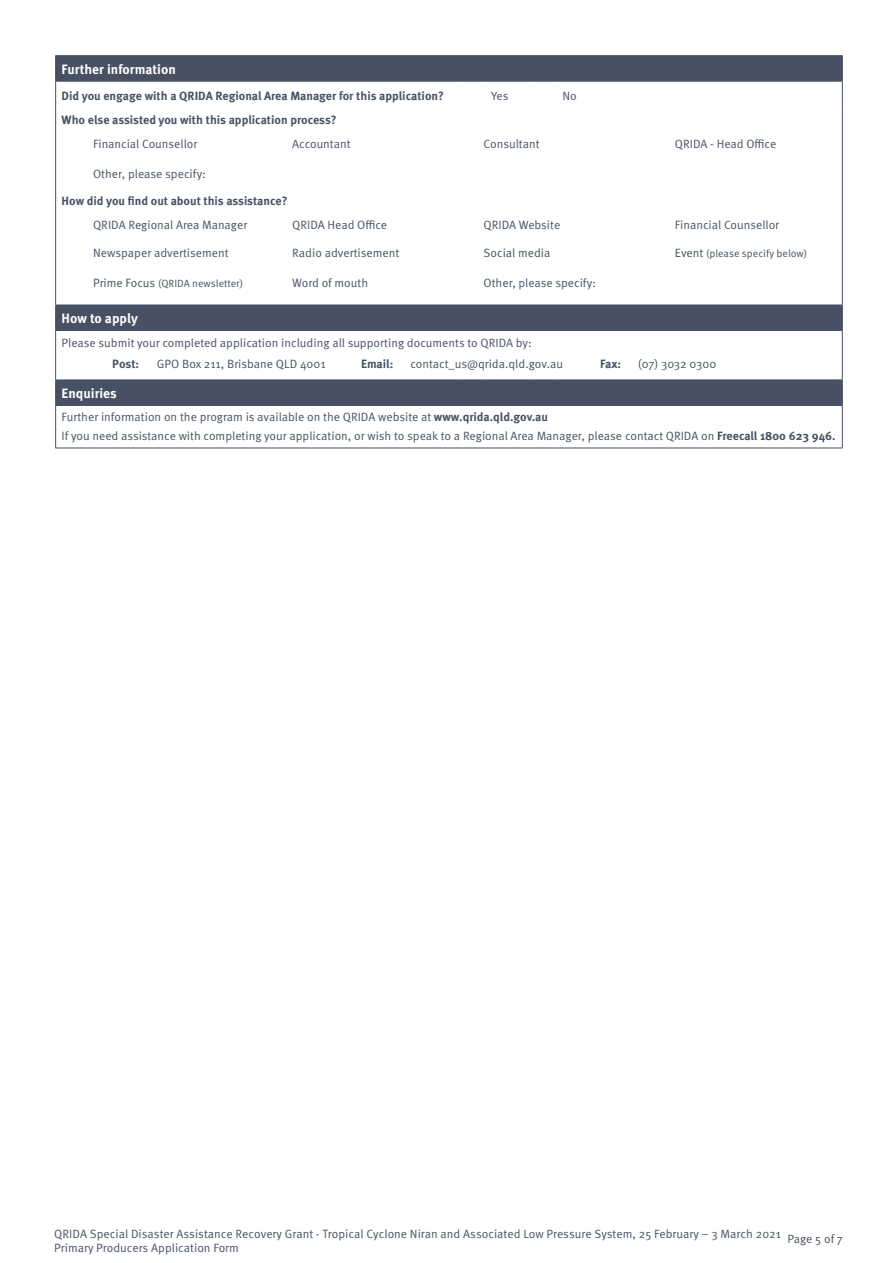
<style>
.page{position:relative;width:893px;height:1263px;background:#fff}
.page>*{position:absolute;margin:0;border:0;box-sizing:border-box;transform-origin:0 0}
.t1{font:700 13.5px "Meta OT";color:#fff}
.t2{font:12px/14.2px "Meta OT Norm";color:#485163}
.t3{font:700 12px "Meta OT";color:#485163}
.t4{font:10.5px "Meta OT Norm";color:#485163}
.s1{font-size:12px}
.s2{font-family:"Meta OT";font-weight:700}
</style>
<div class="page">
<svg style="left:56px;top:56px;width:786px;height:349px;fill:#485163"></svg>
<div style="left:56px;top:109px;width:786px;height:196px;background:#fff"></div>
<hr style="left:55px;top:109px;width:1px;height:196px;background:#485163">
<hr style="left:842px;top:109px;width:1px;height:196px;background:#485163">
<hr style="left:55px;top:331px;width:1px;height:49px;background:#485163">
<hr style="left:842px;top:331px;width:1px;height:49px;background:#485163">
<hr style="left:55px;top:55px;width:406px;height:1px;background:#485163">
<svg style="left:55px;top:56px;width:1px;height:53px"></svg>
<svg style="left:461px;top:55px;width:24px;height:1px"></svg>
<hr style="left:485px;top:55px;width:48px;height:1px;background:#485163">
<svg style="left:533px;top:55px;width:24px;height:1px"></svg>
<hr style="left:557px;top:55px;width:286px;height:1px;background:#485163">
<hr style="left:55px;top:81px;width:406px;height:1px;background:#485163">
<svg style="left:461px;top:81px;width:24px;height:1px"></svg>
<hr style="left:485px;top:81px;width:48px;height:1px;background:#485163">
<svg style="left:533px;top:81px;width:24px;height:1px"></svg>
<hr style="left:557px;top:81px;width:286px;height:1px;background:#485163">
<hr style="left:55px;top:305px;width:406px;height:1px;background:#485163">
<svg style="left:55px;top:305px;width:1px;height:25px"></svg>
<svg style="left:461px;top:305px;width:24px;height:1px"></svg>
<hr style="left:485px;top:305px;width:48px;height:1px;background:#485163">
<svg style="left:533px;top:305px;width:24px;height:1px"></svg>
<hr style="left:557px;top:305px;width:286px;height:1px;background:#485163">
<svg style="left:842px;top:305px;width:1px;height:25px"></svg>
<hr style="left:55px;top:330px;width:406px;height:1px;background:#485163">
<svg style="left:461px;top:330px;width:24px;height:1px"></svg>
<hr style="left:485px;top:330px;width:48px;height:1px;background:#485163">
<svg style="left:533px;top:330px;width:24px;height:1px"></svg>
<hr style="left:557px;top:330px;width:286px;height:1px;background:#485163">
<hr style="left:55px;top:380px;width:406px;height:1px;background:#485163">
<svg style="left:55px;top:380px;width:1px;height:25px"></svg>
<svg style="left:461px;top:380px;width:24px;height:1px"></svg>
<hr style="left:485px;top:380px;width:48px;height:1px;background:#485163">
<svg style="left:533px;top:380px;width:24px;height:1px"></svg>
<hr style="left:557px;top:380px;width:286px;height:1px;background:#485163">
<svg style="left:842px;top:380px;width:1px;height:25px"></svg>
<hr style="left:55px;top:405px;width:406px;height:1px;background:#485163">
<hr style="left:55px;top:406px;width:1px;height:42px;background:#485163">
<svg style="left:461px;top:405px;width:24px;height:1px"></svg>
<hr style="left:485px;top:405px;width:48px;height:1px;background:#485163">
<svg style="left:533px;top:405px;width:24px;height:1px"></svg>
<hr style="left:557px;top:405px;width:286px;height:1px;background:#485163">
<hr style="left:842px;top:406px;width:1px;height:42px;background:#485163">
<hr style="left:55px;top:448px;width:406px;height:1px;background:#485163">
<svg style="left:461px;top:448px;width:24px;height:1px"></svg>
<hr style="left:485px;top:448px;width:48px;height:1px;background:#485163">
<svg style="left:533px;top:448px;width:24px;height:1px"></svg>
<hr style="left:557px;top:448px;width:286px;height:1px;background:#485163">
<svg style="left:842px;top:56px;width:1px;height:53px"></svg>
<svg style="left:355px;top:353px;width:377px;height:21px"></svg>
<p class="t1" style="left:62px;top:60px;width:116px">Further information</p>
<p class="t3" style="left:62px;top:88px;width:384px">Did you engage with a QRIDA Regional Area Manager for this application?</p>
<p class="t2" style="left:491px;top:88px;width:19px">Yes</p>
<p class="t2" style="left:562px;top:88px;width:16px">No</p>
<p class="t3" style="left:62px;top:112px;width:277px">Who else assisted you with this application process?</p>
<p class="t2" style="left:93px;top:137px;width:106px">Financial Counsellor</p>
<p class="t2" style="left:292px;top:137px;width:60px">Accountant</p>
<p class="t2" style="left:484px;top:137px;width:57px">Consultant</p>
<p class="t2" style="left:675px;top:137px;width:103px">QRIDA - Head Office</p>
<p class="t2" style="left:93px;top:167px;width:114px">Other, please specify:</p>
<p class="t3" style="left:62px;top:193px;width:227px">How did you find out about this assistance?</p>
<p class="t2" style="left:93px;top:218px;width:156px">QRIDA Regional Area Manager</p>
<p class="t2" style="left:292px;top:218px;width:96px">QRIDA Head Office</p>
<p class="t2" style="left:484px;top:218px;width:78px">QRIDA Website</p>
<p class="t2" style="left:675px;top:218px;width:106px">Financial Counsellor</p>
<p class="t2" style="left:93px;top:246px;width:137px">Newspaper advertisement</p>
<p class="t2" style="left:292px;top:246px;width:108px">Radio advertisement</p>
<p class="t2" style="left:484px;top:246px;width:68px">Social media</p>
<p class="t4" style="left:675px;top:247px;width:134px"><span class="s1">Event</span> (please specify below)</p>
<p class="t4" style="left:93px;top:277px;width:151px"><span class="s1">Prime Focus</span> (QRIDA newsletter)</p>
<p class="t2" style="left:292px;top:276px;width:77px">Word of mouth</p>
<p class="t2" style="left:484px;top:276px;width:114px">Other, please specify:</p>
<p class="t1" style="left:62px;top:310px;width:78px">How to apply</p>
<p class="t2" style="left:62px;top:336px;width:472px">Please submit your completed application including all supporting documents to QRIDA by:</p>
<p class="t3" style="left:112px;top:356px;width:28px">Post:</p>
<p class="t2" style="left:157px;top:357px;width:170px">GPO Box 211, Brisbane QLD 4001</p>
<p class="t3" style="left:361px;top:356px;width:34px">Email:</p>
<p class="t2" style="left:410px;top:357px;width:154px">contact_us@qrida.qld.gov.au</p>
<p class="t3" style="left:600px;top:356px;width:23px">Fax:</p>
<p class="t2" style="left:638px;top:357px;width:80px">(07) 3032 0300</p>
<p class="t1" style="left:62px;top:385px;width:57px">Enquiries</p>
<p class="t2" style="left:62px;top:407px;width:775px;line-height:19.2px">Further information on the program is available on the QRIDA website at <span class="s2">www.qrida.qld.gov.au<br></span>If you need assistance with completing your application, or wish to speak to a Regional Area Manager, please contact QRIDA on <span class="s2">Freecall 1800 623 946.</span></p>
<p class="t2" style="left:54px;top:1227px;width:728px">QRIDA Special Disaster Assistance Recovery Grant - Tropical Cyclone Niran and Associated Low Pressure System, 25 February – 3 March 2021<br>Primary Producers Application Form</p>
<p class="t2" style="left:787px;top:1232px;width:57px">Page 5 of 7</p>
</div>
